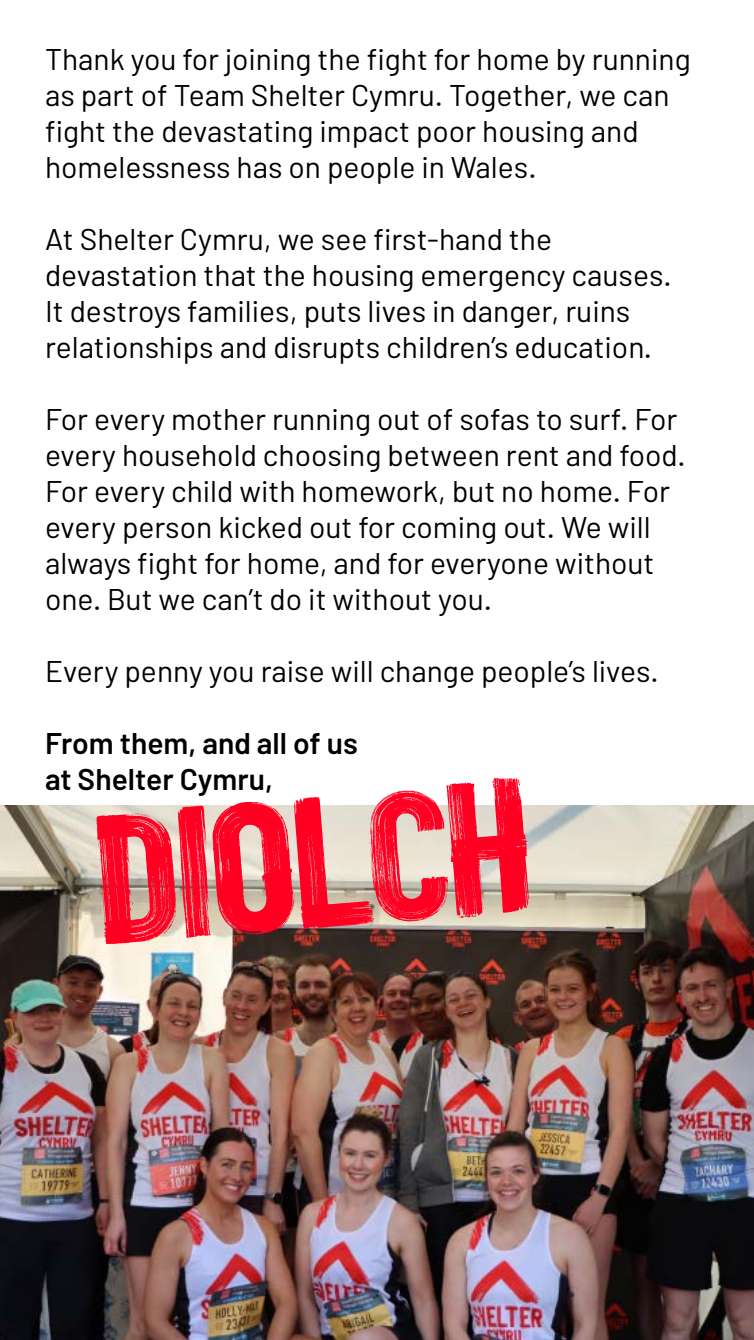
<style>
.page{position:relative;width:754px;height:1340px;background:#fff}
.page>*{position:absolute;margin:0;border:0;box-sizing:border-box;transform-origin:0 0}
.t1{font:192px "Shelter Activist";color:#f02}
.t2{font:30px/36px "Barlow";color:#000}
.t3{font:600 30px/36px "Barlow";color:#000}
</style>
<div class="page">
<img style="left:0;top:805px;width:754px;height:535px">
<p class="t2" style="left:45px;top:40px;width:647px">Thank you for joining the fight for home by running as part of Team Shelter Cymru. Together, we can fight the devastating impact poor housing and homelessness has on people in Wales.</p>
<p class="t2" style="left:45px;top:220px;width:628px">At Shelter Cymru, we see first-hand the devastation that the housing emergency causes.<br>It destroys families, puts lives in danger, ruins relationships and disrupts children’s education.</p>
<p class="t2" style="left:45px;top:400px;width:642px">For every mother running out of sofas to surf. For every household choosing between rent and food.<br>For every child with homework, but no home. For every person kicked out for coming out. We will always fight for home, and for everyone without one. But we can’t do it without you.</p>
<p class="t2" style="left:45px;top:652px;width:615px">Every penny you raise will change people’s lives.</p>
<p class="t3" style="left:45px;top:725px;width:314px">From them, and all of us at Shelter Cymru,</p>
<h1 class="t1" style="left:88px;top:793px;width:438px;rotate:-5deg">diolch</h1>
</div>
